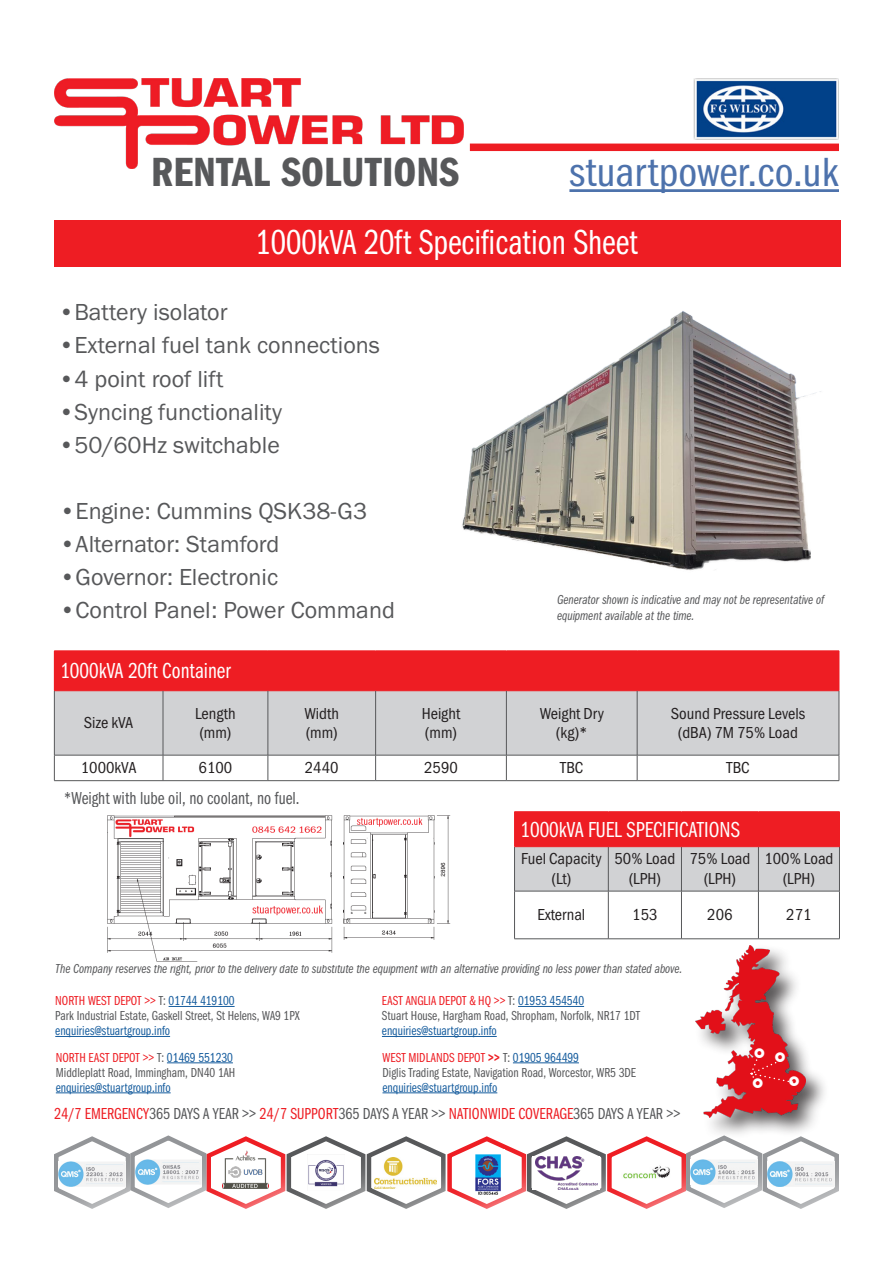
<style>
.page{position:relative;width:893px;height:1263px;background:#fff}
.page>*{position:absolute;margin:0;border:0;box-sizing:border-box;transform-origin:0 0}
.t1{font:42.3px "Franklin Gothic URW Com Boo";color:#4d72ac;scale:1.14 1}
.t2{font:42.3px "Franklin Gothic URW Com Dem";color:#57585a;scale:1.14 1}
.t3{font:36px "Franklin Gothic URW Com Boo";color:#fff}
.t4{font:24px "Franklin Gothic URW Boo";color:#57585a}
.t5{font:22.5px "Franklin Gothic URW Com Boo";color:#fff}
.t6{font:18px "Franklin Gothic URW Com Boo";color:#57585a}
.t7{font:16.5px/19.8px "Franklin Gothic URW Cond";color:#231f20;text-align:center}
.t8{font:16.5px "Franklin Gothic URW Com Boo";color:#ee1d23}
.t9{font:13.5px/16.2px "Franklin Gothic URW Com Boo Ita";color:#57585a}
.t10{font:13.5px "Franklin Gothic URW Com Boo";color:#57585a}
.t11{font:13.5px "Franklin Gothic URW Com Boo";color:#ee1d23}
.t12{font:13.5px "Franklin Gothic URW Com Boo";color:#175d9e}
.s1{font-family:"Franklin Gothic URW Com Boo"}
.s2{color:#57585a}
.s3{color:#175d9e}
.s4{font-family:"Franklin Gothic URW Com Dem"}
</style>
<div class="page">
<div style="left:54px;top:221px;width:786px;height:46px;background:#ee1d23"></div>
<svg style="left:54px;top:1135px;width:785px;height:74px"></svg>
<img style="left:691px;top:1159px;width:66px;height:25px">
<img style="left:767px;top:1161px;width:68px;height:25px">
<img style="left:54px;top:79px;width:409px;height:90px">
<div style="left:470px;top:144px;width:369px;height:7px;background:#ee1d23"></div>
<img style="left:462px;top:311px;width:359px;height:260px">
<div style="left:54px;top:651px;width:785px;height:40px;background:#ee1d23"></div>
<div style="left:55px;top:691px;width:784px;height:64px;background:#d1d2d4"></div>
<hr style="left:54px;top:650px;width:109px;height:1px;background:#ee1d23">
<hr style="left:163px;top:650px;width:105px;height:1px;background:#ee1d23">
<hr style="left:268px;top:650px;width:108px;height:1px;background:#ee1d23">
<hr style="left:376px;top:650px;width:130px;height:1px;background:#ee1d23">
<hr style="left:506px;top:650px;width:131px;height:1px;background:#ee1d23">
<hr style="left:637px;top:650px;width:202px;height:1px;background:#ee1d23">
<hr style="left:839px;top:651px;width:1px;height:39px;background:#ee1d23">
<hr style="left:54px;top:691px;width:1px;height:64px;background:#57585a">
<hr style="left:163px;top:691px;width:1px;height:64px;background:#57585a">
<hr style="left:268px;top:691px;width:1px;height:64px;background:#57585a">
<hr style="left:375px;top:691px;width:1px;height:64px;background:#57585a">
<hr style="left:506px;top:691px;width:1px;height:64px;background:#57585a">
<hr style="left:637px;top:691px;width:1px;height:64px;background:#57585a">
<hr style="left:839px;top:691px;width:1px;height:64px;background:#57585a">
<svg style="left:54px;top:755px;width:786px;height:26px"></svg>
<hr style="left:54px;top:780px;width:109px;height:1px;background:#57585a">
<hr style="left:163px;top:780px;width:105px;height:1px;background:#57585a">
<hr style="left:268px;top:780px;width:108px;height:1px;background:#57585a">
<hr style="left:376px;top:780px;width:130px;height:1px;background:#57585a">
<hr style="left:506px;top:780px;width:131px;height:1px;background:#57585a">
<hr style="left:637px;top:780px;width:202px;height:1px;background:#57585a">
<hr style="left:569px;top:189px;width:270px;height:3px;background:#4d72ac">
<img style="left:694px;top:79px;width:145px;height:60px">
<div style="left:514px;top:812px;width:325px;height:35px;background:#ee1d23"></div>
<svg style="left:515px;top:847px;width:324px;height:91px"></svg>
<hr style="left:514px;top:847px;width:1px;height:44px;background:#57585a">
<hr style="left:608px;top:847px;width:1px;height:44px;background:#57585a">
<hr style="left:681px;top:847px;width:1px;height:44px;background:#57585a">
<hr style="left:758px;top:847px;width:1px;height:44px;background:#57585a">
<hr style="left:839px;top:847px;width:1px;height:44px;background:#57585a">
<hr style="left:514px;top:891px;width:94px;height:1px;background:#57585a">
<hr style="left:514px;top:891px;width:1px;height:47px;background:#57585a">
<hr style="left:608px;top:891px;width:73px;height:1px;background:#57585a">
<hr style="left:608px;top:891px;width:1px;height:47px;background:#57585a">
<hr style="left:681px;top:891px;width:77px;height:1px;background:#57585a">
<hr style="left:681px;top:891px;width:1px;height:47px;background:#57585a">
<hr style="left:758px;top:891px;width:82px;height:1px;background:#57585a">
<hr style="left:758px;top:891px;width:1px;height:47px;background:#57585a">
<hr style="left:839px;top:891px;width:1px;height:47px;background:#57585a">
<hr style="left:514px;top:938px;width:94px;height:1px;background:#57585a">
<hr style="left:608px;top:938px;width:73px;height:1px;background:#57585a">
<hr style="left:681px;top:938px;width:77px;height:1px;background:#57585a">
<hr style="left:758px;top:938px;width:82px;height:1px;background:#57585a">
<hr style="left:514px;top:811px;width:94px;height:1px;background:#ee1d23">
<hr style="left:608px;top:811px;width:73px;height:1px;background:#ee1d23">
<hr style="left:681px;top:811px;width:77px;height:1px;background:#ee1d23">
<hr style="left:758px;top:811px;width:82px;height:1px;background:#ee1d23">
<hr style="left:839px;top:812px;width:1px;height:34px;background:#ee1d23">
<hr style="left:758px;top:846px;width:82px;height:1px;background:#ee1d23">
<div style="left:694px;top:943px;width:136px;height:197px;background:#231f20;opacity:.75"></div>
<img style="left:695px;top:946px;width:111px;height:172px">
<hr style="left:167px;top:1062px;width:66px;height:1px;background:#175d9e">
<hr style="left:56px;top:1092px;width:115px;height:1px;background:#175d9e">
<hr style="left:169px;top:1006px;width:66px;height:1px;background:#175d9e">
<hr style="left:55px;top:1036px;width:115px;height:1px;background:#175d9e">
<hr style="left:513px;top:1062px;width:66px;height:1px;background:#175d9e">
<hr style="left:382px;top:1092px;width:115px;height:1px;background:#175d9e">
<hr style="left:518px;top:1006px;width:66px;height:1px;background:#175d9e">
<hr style="left:382px;top:1036px;width:115px;height:1px;background:#175d9e">
<img style="left:107px;top:815px;width:344px;height:147px">
<svg style="left:750px;top:1048px;width:49px;height:40px;background:#d72830"></svg>
<p class="t2" style="left:151px;top:143px;width:271px">RENTAL SOLUTIONS</p>
<p class="t1" style="left:569px;top:144px;width:238px">stuartpower.co.uk</p>
<p class="t3" style="left:256px;top:217px;width:383px">1000kVA 20ft Specification Sheet</p>
<p class="t4" style="left:58px;top:297px;width:171px">•Battery isolator</p>
<p class="t4" style="left:58px;top:331px;width:323px">•External fuel tank connections</p>
<p class="t4" style="left:58px;top:364px;width:167px">•4 point roof lift</p>
<p class="t4" style="left:58px;top:397px;width:225px">•Syncing functionality</p>
<p class="t4" style="left:58px;top:430px;width:223px"><span class="s1">•</span>50/60Hz switchable</p>
<p class="t4" style="left:60px;top:496px;width:309px">•Engine: Cummins QSK38-G3</p>
<p class="t4" style="left:60px;top:529px;width:221px">•Alternator: Stamford</p>
<p class="t4" style="left:60px;top:562px;width:220px"><span class="s1">•</span>Governor: Electronic</p>
<p class="t4" style="left:60px;top:595px;width:337px"><span class="s1">•</span>Control Panel: Power Command</p>
<p class="t5" style="left:60px;top:656px;width:172px">1000kVA 20ft Container</p>
<p class="t7" style="left:84px;top:712px;width:51px">Size kVA</p>
<p class="t7" style="left:195px;top:702px;width:42px">Length</p>
<p class="t7" style="left:200px;top:722px;width:33px">(mm)</p>
<p class="t7" style="left:304px;top:702px;width:36px">Width</p>
<p class="t7" style="left:306px;top:722px;width:33px">(mm)</p>
<p class="t7" style="left:422px;top:702px;width:40px">Height</p>
<p class="t7" style="left:425px;top:722px;width:33px">(mm)</p>
<p class="t9" style="left:557px;top:592px;width:269px">Generator shown is indicative and may not be representative of equipment available at the time.</p>
<p class="t7" style="left:540px;top:702px;width:66px">Weight Dry</p>
<p class="t7" style="left:556px;top:722px;width:33px">(kg)*</p>
<p class="t7" style="left:671px;top:702px;width:136px">Sound Pressure Levels</p>
<p class="t7" style="left:678px;top:722px;width:121px">(dBA) 7M 75% Load</p>
<p class="t7" style="left:81px;top:757px;width:57px">1000kVA</p>
<p class="t7" style="left:199px;top:757px;width:35px">6100</p>
<p class="t7" style="left:305px;top:757px;width:35px">2440</p>
<p class="t7" style="left:424px;top:757px;width:35px">2590</p>
<p class="t7" style="left:560px;top:757px;width:25px">TBC</p>
<p class="t7" style="left:726px;top:757px;width:25px">TBC</p>
<p class="t6" style="left:64px;top:786px;width:237px">*Weight with lube oil, no coolant, no fuel.</p>
<p class="t5" style="left:520px;top:814px;width:221px">1000kVA FUEL SPECIFICATIONS</p>
<p class="t7" style="left:521px;top:848px;width:82px">Fuel Capacity (Lt)</p>
<p class="t7" style="left:614px;top:848px;width:62px">50% Load</p>
<p class="t7" style="left:689px;top:848px;width:62px">75% Load</p>
<p class="t7" style="left:704px;top:868px;width:33px">(LPH)</p>
<p class="t7" style="left:629px;top:868px;width:33px">(LPH)</p>
<p class="t7" style="left:764px;top:848px;width:71px">100% Load</p>
<p class="t7" style="left:783px;top:868px;width:33px">(LPH)</p>
<p class="t7" style="left:537px;top:904px;width:49px">External</p>
<p class="t7" style="left:632px;top:904px;width:27px">153</p>
<p class="t7" style="left:707px;top:904px;width:27px">206</p>
<p class="t7" style="left:786px;top:904px;width:27px">271</p>
<p class="t9" style="left:55px;top:961px;width:629px">The Company reserves the right, prior to the delivery date to substitute the equipment with an alternative providing no less power than stated above.</p>
<p class="t11" style="left:55px;top:991px;width:181px">NORTH WEST DEPOT &gt;&gt; <span class="s2">T:</span> <span class="s3">01744 419100</span></p>
<p class="t10" style="left:55px;top:1006px;width:246px">Park Industrial Estate, Gaskell Street, St Helens, WA9 1PX</p>
<p class="t12" style="left:55px;top:1021px;width:116px">enquiries@stuartgroup.info</p>
<p class="t11" style="left:56px;top:1048px;width:179px">NORTH EAST DEPOT &gt;&gt; <span class="s2">T:</span> <span class="s3">01469 551230</span></p>
<p class="t10" style="left:56px;top:1063px;width:181px">Middleplatt Road, Immingham, DN40 1AH</p>
<p class="t12" style="left:56px;top:1078px;width:116px">enquiries@stuartgroup.info</p>
<p class="t11" style="left:382px;top:991px;width:204px">EAST ANGLIA DEPOT &amp; HQ &gt;&gt; <span class="s2">T:</span> <span class="s3">01953 454540</span></p>
<p class="t10" style="left:382px;top:1006px;width:260px">Stuart House, Hargham Road, Shropham, Norfolk, NR17 1DT</p>
<p class="t12" style="left:382px;top:1021px;width:116px">enquiries@stuartgroup.info</p>
<p class="t11" style="left:382px;top:1048px;width:198px">WEST MIDLANDS DEPOT <span class="s4">&gt;&gt;</span> <span class="s2">T:</span> <span class="s3">01905 964499</span></p>
<p class="t10" style="left:382px;top:1063px;width:255px">Diglis Trading Estate, Navigation Road, Worcestor, WR5 3DE</p>
<p class="t12" style="left:382px;top:1078px;width:116px">enquiries@stuartgroup.info</p>
<p class="t8" style="left:54px;top:1102px;width:628px">24/7 EMERGENCY<span class="s2">365 DAYS A YEAR &gt;&gt;</span> 24/7 SUPPORT<span class="s2">365 DAYS A YEAR &gt;&gt;</span> NATIONWIDE COVERAGE<span class="s2">365 DAYS A YEAR &gt;&gt;</span></p>
</div>
